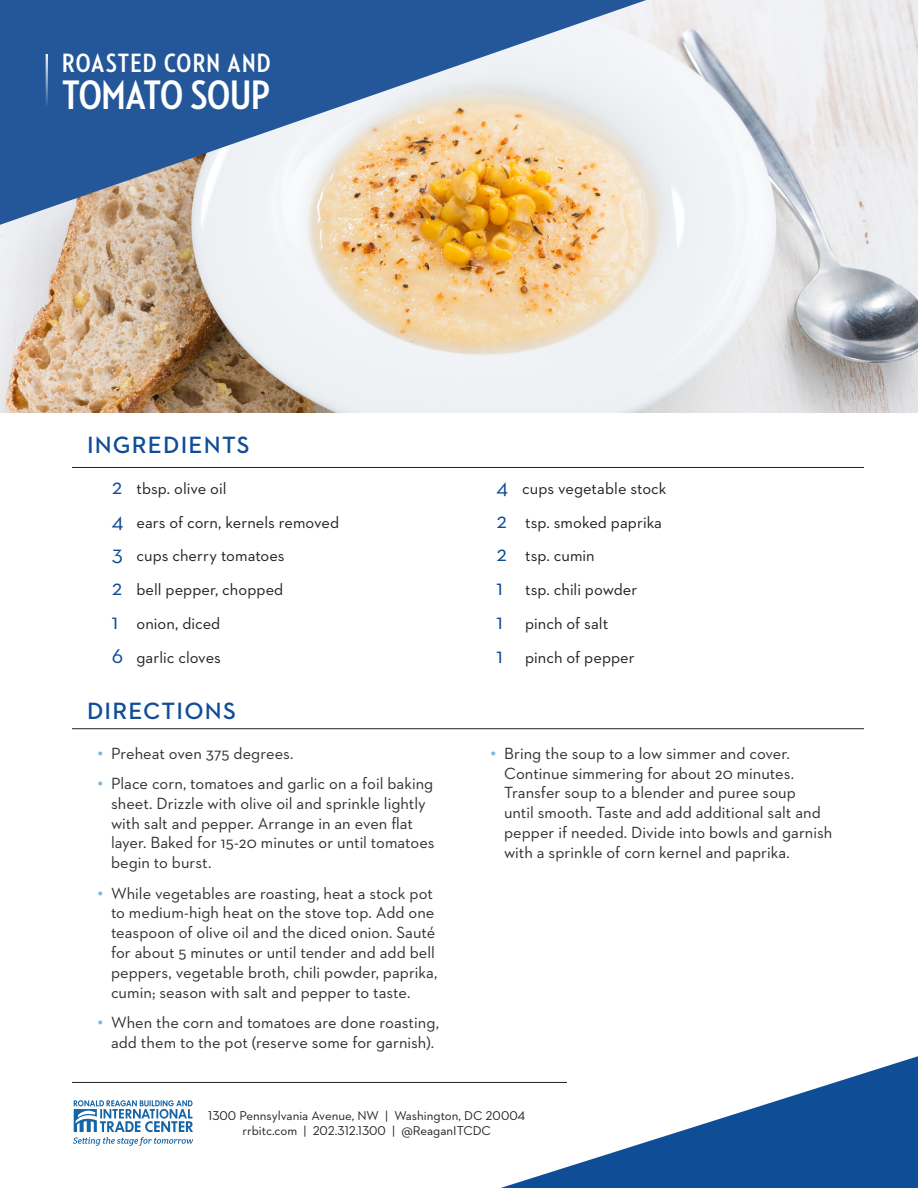
<style>
.page{position:relative;width:918px;height:1188px;background:#fff}
.page>*{position:absolute;margin:0;border:0;box-sizing:border-box;transform-origin:0 0}
.t1{font:700 42px "Neutraface 2 Condensed";letter-spacing:-.01em;color:#fff}
.t2{font:700 27px "Neutraface 2 Condensed";letter-spacing:.04em;color:#fff}
.t3{font:600 24px "Neutraface 2 Text";letter-spacing:.05em;color:#0f4d97}
.t4{font:22.5px "Neutraface 2 Text";color:#0f4d97}
.t5{font:16.5px/19.8px "Neutraface 2 Text";color:#2e2f2e}
.t6{font:16.5px "Neutraface 2 Text";color:#231f20}
.t7{font:13.05px "Neutraface 2 Text";color:#231f20}
.s1{font-size:22.5px;color:#0f4d97}
.s2{font-size:21px;color:#7cb8db}
</style>
<div class="page">
<img style="left:0;top:0;width:918px;height:413px">
<hr style="left:72px;top:1082px;width:495px;height:1px;background:#231f20">
<hr style="left:72px;top:728px;width:792px;height:1px;background:#231f20">
<svg style="left:73px;top:1100px;width:120px;height:46px"></svg>
<hr style="left:72px;top:467px;width:792px;height:1px;background:#231f20">
<svg style="left:500px;top:1056px;width:418px;height:132px"></svg>
<svg style="left:0;top:0;width:646px;height:225px;background:#8797a9"></svg>
<hr style="left:46px;top:54px;width:2px;height:52px;background:#fff">
<p class="t2" style="left:62px;top:47px;width:210px">ROASTED CORN AND</p>
<p class="t1" style="left:62px;top:71px;width:209px">TOMATO SOUP</p>
<p class="t3" style="left:87px;top:430px;width:164px">INGREDIENTS</p>
<p class="t6" style="left:112px;top:478px;width:116px"><span class="s1">2</span> tbsp. olive oil</p>
<p class="t6" style="left:112px;top:512px;width:229px"><span class="s1">4</span> ears of corn, kernels removed</p>
<p class="t6" style="left:112px;top:546px;width:174px"><span class="s1">3</span> cups cherry tomatoes</p>
<p class="t6" style="left:112px;top:579px;width:173px"><span class="s1">2</span> bell pepper, chopped</p>
<p class="t6" style="left:112px;top:613px;width:110px"><span class="s1">1</span> onion, diced</p>
<p class="t6" style="left:112px;top:647px;width:111px"><span class="s1">6</span> garlic cloves</p>
<p class="t3" style="left:87px;top:695px;width:150px">DIRECTIONS</p>
<p class="t5" style="left:98px;top:743px;width:198px"><span class="s2">•</span> Preheat oven 375 degrees.</p>
<p class="t5" style="left:111px;top:773px;width:325px;text-indent:-14px"><span class="s2">•</span> Place corn, tomatoes and garlic on a foil baking sheet. Drizzle with olive oil and sprinkle lightly with salt and pepper. Arrange in an even flat layer. Baked for 15-20 minutes or until tomatoes begin to burst.</p>
<p class="t5" style="left:111px;top:883px;width:328px;text-indent:-14px"><span class="s2">•</span> While vegetables are roasting, heat a stock pot to medium-high heat on the stove top. Add one teaspoon of olive oil and the diced onion. Sauté for about 5 minutes or until tender and add bell peppers, vegetable broth, chili powder, paprika, cumin; season with salt and pepper to taste.</p>
<p class="t5" style="left:98px;top:1012px;width:343px;text-align:center"><span class="s2">•</span> When the corn and tomatoes are done roasting, add them to the pot (reserve some for garnish).</p>
<p class="t6" style="left:496px;top:478px;width:172px"><span class="s1">4</span> cups vegetable stock</p>
<p class="t6" style="left:496px;top:512px;width:167px"><span class="s1">2</span> tsp. smoked paprika</p>
<p class="t6" style="left:496px;top:546px;width:100px"><span class="s1">2</span> tsp. cumin</p>
<p class="t4" style="left:496px;top:574px;width:8px">1</p>
<p class="t6" style="left:525px;top:579px;width:114px">tsp. chili powder</p>
<p class="t4" style="left:496px;top:607px;width:8px">1</p>
<p class="t6" style="left:525px;top:613px;width:85px">pinch of salt</p>
<p class="t4" style="left:496px;top:641px;width:8px">1</p>
<p class="t6" style="left:525px;top:647px;width:111px">pinch of pepper</p>
<p class="t5" style="left:504px;top:743px;width:330px;text-indent:-14px"><span class="s2">•</span> Bring the soup to a low simmer and cover.<br>Continue simmering for about 20 minutes.<br>Transfer soup to a blender and puree soup<br>until smooth. Taste and add additional salt and pepper if needed. Divide into bowls and garnish with a sprinkle of corn kernel and paprika.</p>
<p class="t7" style="left:208px;top:1107px;width:319px">1300 Pennsylvania Avenue, NW | Washington, DC 20004</p>
<p class="t7" style="left:242px;top:1123px;width:250px">rrbitc.com | 202.312.1300 | @ReaganITCDC</p>
</div>
